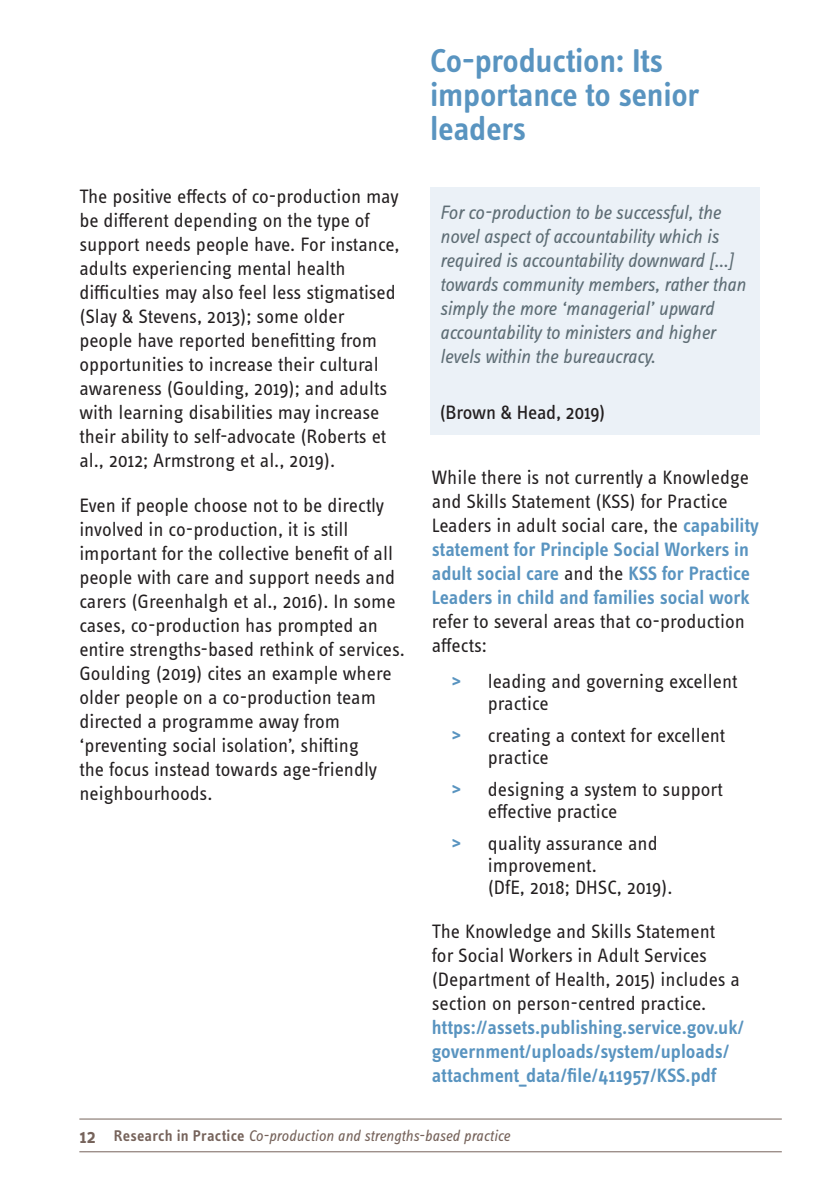
<style>
.page{position:relative;width:840px;height:1191px;background:#fff}
.page>*{position:absolute;margin:0;border:0;box-sizing:border-box;transform-origin:0 0}
.RiP_Heading{font:600 34px/34px "Info Text Pro";letter-spacing:-.01em;color:#5994c0}
.Normal__Web{font:20px/24px "Info Text Pro";color:#231f20}
.RiP_Body{font:italic 20px/24px "Info Text Pro";letter-spacing:-.015em;color:#5e6d75}
.List_Paragraph{font:20px/22px "Info Text Pro";color:#231f20}
.t1{font:600 20px/24px "Info Text Pro";letter-spacing:-.005em;color:#5994c0}
.RiP_Body-2{font:20px "Info Text Pro";letter-spacing:-.015em;color:#231f20}
.t2{font:italic 16px "Info Text Pro";color:#76635b}
.s1{font-weight:600;color:#5994c0}
.s2{font-weight:700;color:#5994c0}
.s3{font-weight:600;font-style:normal;font-size:20px}
.s4{font-weight:600;font-style:normal}
</style>
<div class="page">
<hr style="left:79px;top:1151px;width:702px;height:1px;background:#76635b">
<hr style="left:79px;top:1118px;width:702px;height:1px;background:#76635b">
<div style="left:430px;top:187px;width:329px;height:248px;background:#ebf1f7"></div>
<p class="Normal__Web" style="left:79px;top:184px;width:321px">The positive effects of co-production may be different depending on the type of support needs people have. For instance, adults experiencing mental health difficulties may also feel less stigmatised (Slay &amp; Stevens, 2013); some older people have reported benefitting from opportunities to increase their cultural awareness (Goulding, 2019); and adults with learning disabilities may increase their ability to self-advocate (Roberts et al., 2012; Armstrong et al., 2019).</p>
<p class="Normal__Web" style="left:79px;top:492px;width:327px">Even if people choose not to be directly involved in co-production, it is still important for the collective benefit of all people with care and support needs and carers (Greenhalgh et al., 2016). In some cases, co-production has prompted an entire strengths-based rethink of services.<br>Goulding (2019) cites an example where older people on a co-production team directed a programme away from ‘preventing social isolation’, shifting<br>the focus instead towards age-friendly neighbourhoods.</p>
<p class="RiP_Heading" style="left:430px;top:43px;width:271px">Co-production: Its importance to senior leaders</p>
<p class="RiP_Body" style="left:439px;top:200px;width:307px">For co-production to be successful, the novel aspect of accountability which is required is accountability downward […] towards community members, rather than simply the more ‘managerial’ upward accountability to ministers and higher levels within the bureaucracy.</p>
<p class="RiP_Body-2" style="left:439px;top:401px;width:167px">(Brown &amp; Head, 2019)</p>
<p class="Normal__Web" style="left:431px;top:464px;width:328px">While there is not currently a Knowledge and Skills Statement (KSS) for Practice Leaders in adult social care, the <span class="s1">capability statement for Principle Social Workers in adult social care</span> and the <span class="s1">KSS for Practice Leaders in child and families social work </span>refer to several areas that co-production affects:</p>
<p class="List_Paragraph" style="left:487px;top:669px;width:251px;text-indent:-36px"><span class="s2">&gt;</span> leading and governing excellent practice</p>
<p class="List_Paragraph" style="left:487px;top:723px;width:239px;text-indent:-36px"><span class="s2">&gt;</span> creating a context for excellent practice</p>
<p class="List_Paragraph" style="left:487px;top:777px;width:236px;text-indent:-36px"><span class="s2">&gt;</span> designing a system to support effective practice</p>
<p class="List_Paragraph" style="left:487px;top:831px;width:186px;text-indent:-36px"><span class="s2">&gt;</span> quality assurance and improvement.<br>(DfE, 2018; DHSC, 2019).</p>
<p class="Normal__Web" style="left:431px;top:918px;width:309px">The Knowledge and Skills Statement for Social Workers in Adult Services (Department of Health, 2015) includes a section on person-centred practice.</p>
<p class="t1" style="left:431px;top:1014px;width:314px">https://assets.publishing.service.gov.uk/ government/uploads/system/uploads/ attachment_data/file/411957/KSS.pdf</p>
<p class="t2" style="left:79px;top:1126px;width:432px"><span class="s3">12</span> <span class="s4">Research in Practice</span> Co-production and strengths-based practice</p>
</div>
